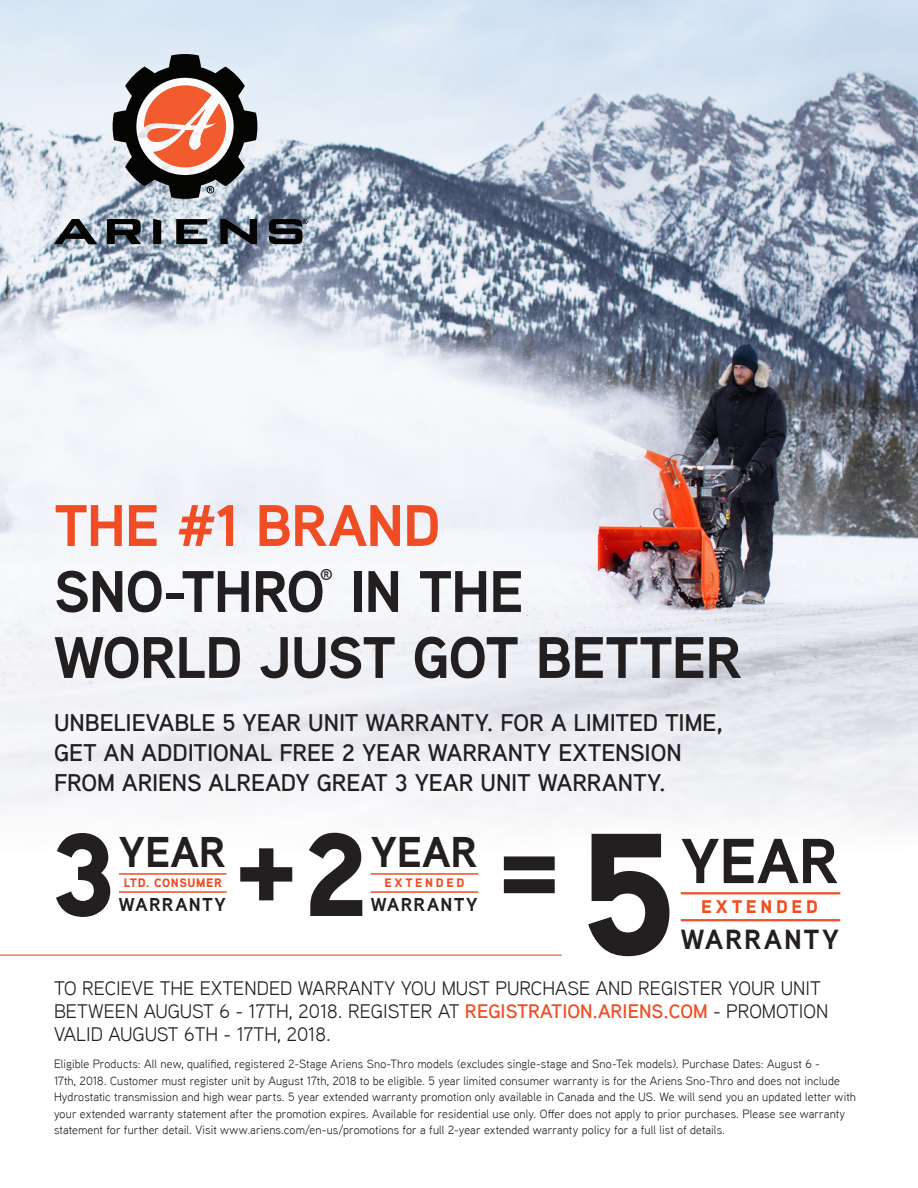
<style>
.page{position:relative;width:918px;height:1188px;background:#fff}
.page>*{position:absolute;margin:0;border:0;box-sizing:border-box;transform-origin:0 0}
.t1{font:900 174.6px "Aaux Next";color:#231f20}
.t2{font:900 117.75px "Aaux Next";color:#231f20}
.t3{font:700 63.45px "Aaux Next";color:#231f20}
.t4{font:700 58.5px "Aaux Next";letter-spacing:-.02em;color:#231f20}
.t5{font:700 58.5px "Aaux Next";letter-spacing:-.02em;color:#f04d24}
.t6{font:700 42.75px "Aaux Next";color:#231f20}
.t7{font:700 27.45px "Aaux Next";letter-spacing:.075em;color:#231f20}
.t8{font:600 24px/30px "Aaux Next";letter-spacing:-.005em;color:#231f20}
.t9{font:19.5px/23.4px "Aaux Next";color:#231f20}
.t10{font:700 18.6px "Aaux Next";letter-spacing:.075em;color:#231f20}
.t11{font:900 18.15px "Aaux Next";letter-spacing:.2em;color:#f04d24}
.t12{font:700 15.75px "Aaux Next";color:#231f20}
.t13{font:900 12.3px "Aaux Next";letter-spacing:.05em;color:#f04d24}
.t14{font:900 12.3px "Aaux Next";letter-spacing:.22em;color:#f04d24}
.t15{font:12px/16.5px "Aaux Next";letter-spacing:.01em;color:#231f20}
.s1{font-weight:600;color:#f04d24}
</style>
<div class="page">
<img style="left:0;top:0;width:918px;height:829px">
<img style="left:54px;top:219px;width:254px;height:25px">
<svg style="left:112px;top:54px;width:146px;height:145px;background:#977e78"></svg>
<hr style="left:119px;top:873px;width:108px;height:2px;background:#f04d24">
<hr style="left:119px;top:891px;width:108px;height:2px;background:#f04d24">
<hr style="left:371px;top:873px;width:107px;height:2px;background:#f04d24">
<hr style="left:371px;top:891px;width:107px;height:2px;background:#f04d24">
<hr style="left:681px;top:892px;width:159px;height:2px;background:#f04d24">
<hr style="left:681px;top:919px;width:159px;height:2px;background:#f04d24">
<hr style="left:0;top:955px;width:562px;height:1px;background:#f04d24">
<p class="t5" style="left:54px;top:484px;width:388px">THE #1 BRAND</p>
<p class="t4" style="left:54px;top:550px;width:471px">SNO-THRO IN THE</p>
<p class="t12" style="left:320px;top:564px;width:14px">®</p>
<p class="t4" style="left:54px;top:616px;width:689px">WORLD JUST GOT BETTER</p>
<p class="t8" style="left:54px;top:707px;width:670px">UNBELIEVABLE 5 YEAR UNIT WARRANTY. FOR A LIMITED TIME,<br>GET AN ADDITIONAL FREE 2 YEAR WARRANTY EXTENSION<br>FROM ARIENS ALREADY GREAT 3 YEAR UNIT WARRANTY.</p>
<p class="t2" style="left:51px;top:791px;width:66px">3</p>
<p class="t6" style="left:119px;top:822px;width:108px">YEAR</p>
<p class="t10" style="left:119px;top:892px;width:109px">WARRANTY</p>
<p class="t13" style="left:124px;top:874px;width:99px">LTD. CONSUMER</p>
<p class="t2" style="left:303px;top:791px;width:67px">2</p>
<p class="t6" style="left:371px;top:822px;width:108px">YEAR</p>
<p class="t2" style="left:234px;top:781px;width:65px">+</p>
<p class="t2" style="left:497px;top:781px;width:66px">=</p>
<p class="t14" style="left:384px;top:874px;width:82px">EXTENDED</p>
<p class="t10" style="left:371px;top:892px;width:109px">WARRANTY</p>
<p class="t1" style="left:580px;top:770px;width:98px">5</p>
<p class="t3" style="left:681px;top:816px;width:159px">YEAR</p>
<p class="t11" style="left:701px;top:894px;width:118px">EXTENDED</p>
<p class="t7" style="left:681px;top:920px;width:160px">WARRANTY</p>
<p class="t9" style="left:54px;top:975px;width:776px">TO RECIEVE THE EXTENDED WARRANTY YOU MUST PURCHASE AND REGISTER YOUR UNIT<br>BETWEEN AUGUST 6 - 17TH, 2018. REGISTER AT <span class="s1">REGISTRATION.ARIENS.COM</span> - PROMOTION<br>VALID AUGUST 6TH - 17TH, 2018.</p>
<p class="t15" style="left:54px;top:1055px;width:803px">Eligible Products: All new, qualified, registered 2-Stage Ariens Sno-Thro models (excludes single-stage and Sno-Tek models). Purchase Dates: August 6 -<br>17th, 2018. Customer must register unit by August 17th, 2018 to be eligible. 5 year limited consumer warranty is for the Ariens Sno-Thro and does not include Hydrostatic transmission and high wear parts. 5 year extended warranty promotion only available in Canada and the US. We will send you an updated letter with your extended warranty statement after the promotion expires. Available for residential use only. Offer does not apply to prior purchases. Please see warranty statement for further detail. Visit www.ariens.com/en-us/promotions for a full 2-year extended warranty policy for a full list of details.</p>
</div>
